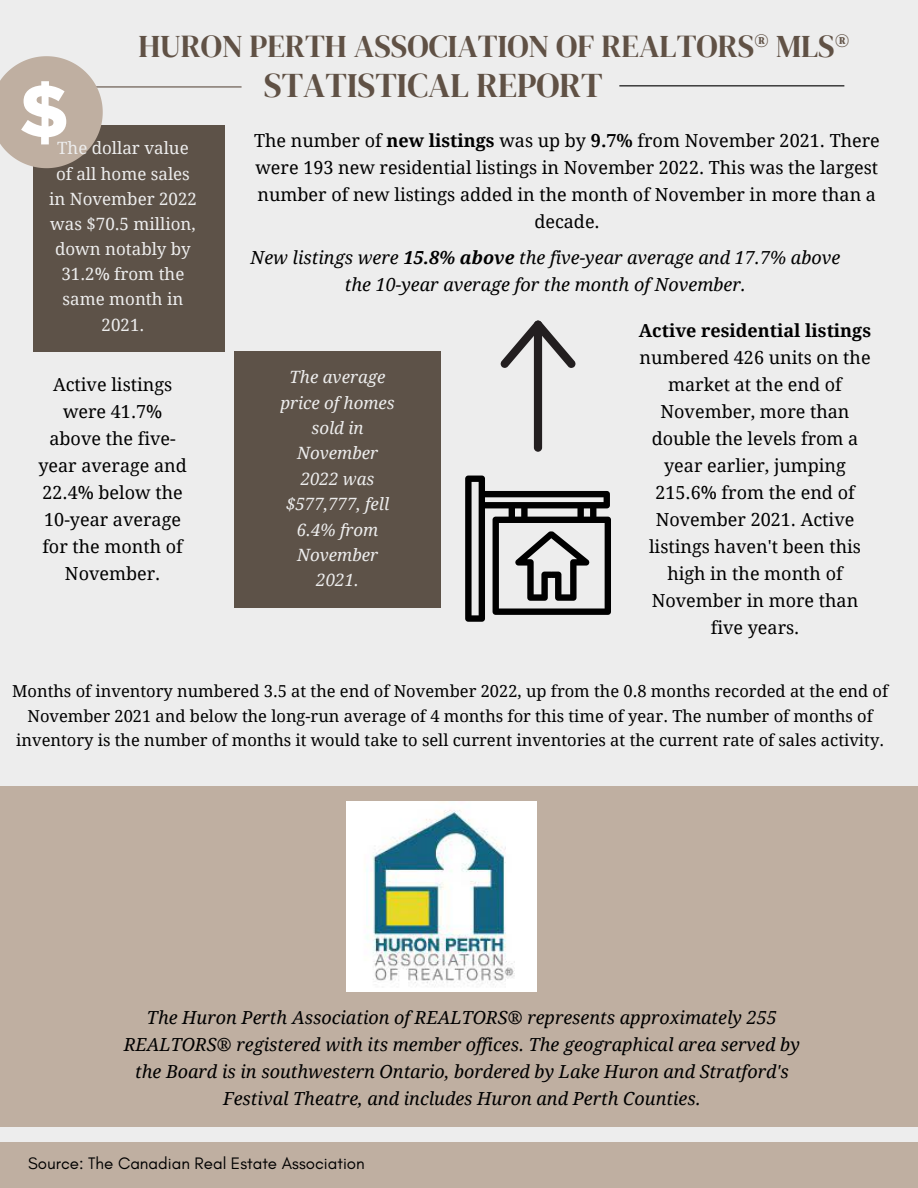
<style>
.page{position:relative;width:918px;height:1188px;background:#ededed}
.page>*{position:absolute;margin:0;border:0;box-sizing:border-box;transform-origin:0 0}
.t1{font:34.35px "DM Serif Display";color:#605145}
.t2{font:31.65px "DM Serif Display";color:#605145}
.t3{font:18px/27px "Droid Serif";color:#000;text-align:center}
.t4{font:italic 18px/27px "Droid Serif";color:#000;text-align:center}
.t5{font:700 18px "Droid Serif";color:#000}
.t6{font:16.95px/25.2px "Droid Serif";color:#ededed;text-align:center}
.t7{font:italic 16.95px/25.3px "Droid Serif";color:#ededed;text-align:center}
.t8{font:16.95px "Glacial Indifference";color:#000}
.t9{font:16.5px/24.8px "Droid Serif";color:#000;text-align:center}
.s1{font-weight:700}
</style>
<div class="page">
<hr style="left:17px;top:86px;width:225px;height:2px;background:#605145">
<hr style="left:619px;top:85px;width:225px;height:1px;background:#000">
<div style="left:0;top:786px;width:918px;height:340px;background:#bfafa1"></div>
<div style="left:0;top:1142px;width:918px;height:46px;background:#bfafa1"></div>
<div style="left:33px;top:125px;width:192px;height:226px;background:#5d5248"></div>
<div style="left:234px;top:351px;width:207px;height:257px;background:#5d5248"></div>
<svg style="left:0;top:56px;width:103px;height:112px"></svg>
<svg style="left:500px;top:320px;width:76px;height:48px"></svg>
<div style="left:534px;top:321px;width:8px;height:131px;background:#231f20;border-radius:4px"></div>
<img style="left:346px;top:801px;width:190px;height:191px">
<svg style="left:465px;top:476px;width:146px;height:146px"></svg>
<h2 class="t2" style="left:138px;top:24px;width:713px">HURON PERTH ASSOCIATION OF REALTORS® MLS®</h2>
<h1 class="t1" style="left:264px;top:62px;width:340px">STATISTICAL REPORT</h1>
<p class="t6" style="left:49px;top:136px;width:149px">The dollar value of all home sales in November 2022 was $70.5 million, down notably by<br>31.2% from the same month in<br>2021.</p>
<p class="t3" style="left:254px;top:127px;width:627px">The number of <span class="s1">new listings</span> was up by <span class="s1">9.7%</span> from November 2021. There were 193 new residential listings in November 2022. This was the largest number of new listings added in the month of November in more than a decade.</p>
<p class="t4" style="left:251px;top:245px;width:591px">New listings were <span class="s1">15.8% above</span> the five-year average and 17.7% above the 10-year average for the month of November.</p>
<p class="t5" style="left:639px;top:320px;width:234px">Active residential listings</p>
<p class="t3" style="left:639px;top:344px;width:233px">numbered 426 units on the market at the end of<br>November, more than double the levels from a year earlier, jumping<br>215.6% from the end of<br>November 2021. Active listings haven't been this high in the month of<br>November in more than five years.</p>
<p class="t7" style="left:280px;top:365px;width:116px">The average price of homes sold in<br>November<br>2022 was $577,777, fell<br>6.4% from<br>November<br>2021.</p>
<p class="t3" style="left:38px;top:371px;width:150px">Active listings were 41.7% above the five&shy;year average and<br>22.4% below the<br>10-year average for the month of<br>November.</p>
<p class="t9" style="left:12px;top:679px;width:878px">Months of inventory numbered 3.5 at the end of November 2022, up from the 0.8 months recorded at the end of<br>November 2021 and below the long-run average of 4 months for this time of year. The number of months of inventory is the number of months it would take to sell current inventories at the current rate of sales activity.</p>
<p class="t4" style="left:124px;top:1004px;width:677px">The Huron Perth Association of REALTORS® represents approximately 255<br>REALTORS® registered with its member offices. The geographical area served by the Board is in southwestern Ontario, bordered by Lake Huron and Stratford's Festival Theatre, and includes Huron and Perth Counties.</p>
<p class="t8" style="left:28px;top:1153px;width:338px">Source: The Canadian Real Estate Association</p>
</div>
